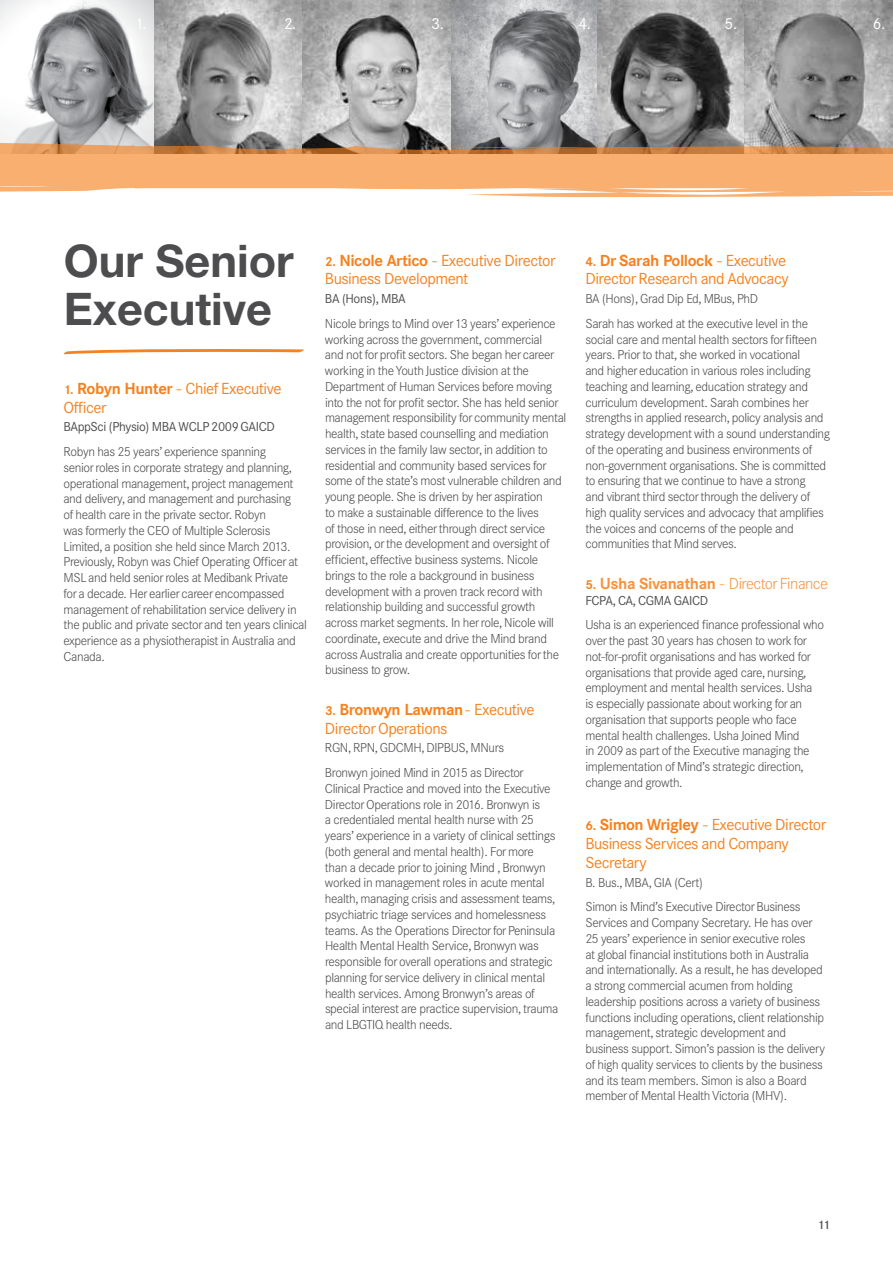
<style>
.page{position:relative;width:893px;height:1263px;background:#fff}
.page>*{position:absolute;margin:0;border:0;box-sizing:border-box;transform-origin:0 0}
.t1{font:700 45px/48px "Helvetica Neue LT Std";color:#4d4d4f}
.t2{font:15.75px/18.8px "Corporate SBQ";letter-spacing:-.03em;color:#f58220}
.t3{font:300 15.75px "Corporate SBQ";letter-spacing:-.03em;color:#f7933d}
.t4{font:15.6px "Corporate SBQ";color:#fff}
.t5{font:300 12.75px/15.8px "Corporate SBQ";letter-spacing:-.03em;color:#4d4d4f}
.t6{font:12.75px "Corporate SBQ";letter-spacing:-.03em;color:#4d4d4f}
.t7{font:500 12px "Corporate SBQ";color:#4d4d4f}
.s1{font-weight:700;font-size:12.75px}
.s2{font-weight:700}
.s3{font-weight:700;font-size:12.75px;color:#f58220}
</style>
<div class="page">
<img style="left:0;top:0;width:893px;height:143px">
<svg style="left:0;top:143px;width:893px;height:54px;background:#e9ad7a"></svg>
<svg style="left:63px;top:349px;width:241px;height:5px"></svg>
<p class="t4" style="left:284px;top:14px;width:14px">2.</p>
<p class="t4" style="left:431px;top:14px;width:14px">3.</p>
<p class="t4" style="left:578px;top:14px;width:14px">4.</p>
<p class="t4" style="left:725px;top:14px;width:14px">5.</p>
<p class="t4" style="left:873px;top:14px;width:14px">6.</p>
<h1 class="t1" style="left:64px;top:236px;width:232px">Our Senior<br>Executive</h1>
<p class="t2" style="left:63px;top:379px;width:220px"><span class="s1">1.</span> <span class="s2">Robyn Hunter</span> - Chief Executive<br>Officer</p>
<p class="t6" style="left:63px;top:419px;width:213px">BAppSci (Physio) MBA WCLP 2009 GAICD</p>
<p class="t5" style="left:63px;top:444px;width:245px">Robyn has 25 years’ experience spanning<br>senior roles in corporate strategy and planning, operational management, project management and delivery, and management and purchasing<br>of health care in the private sector. Robyn<br>was formerly the CEO of Multiple Sclerosis Limited, a position she held since March 2013.<br>Previously, Robyn was Chief Operating Officer at MSL and held senior roles at Medibank Private<br>for a decade. Her earlier career encompassed management of rehabilitation service delivery in the public and private sector and ten years clinical experience as a physiotherapist in Australia and Canada.</p>
<p class="t2" style="left:325px;top:251px;width:232px"><span class="s1">2.</span> <span class="s2">Nicole Artico</span> - Executive Director<br>Business Development</p>
<p class="t6" style="left:325px;top:291px;width:82px">BA (Hons), MBA</p>
<p class="t5" style="left:325px;top:316px;width:243px">Nicole brings to Mind over 13 years’ experience working across the government, commercial<br>and not for profit sectors. She began her career working in the Youth Justice division at the Department of Human Services before moving into the not for profit sector. She has held senior management responsibility for community mental health, state based counselling and mediation services in the family law sector, in addition to residential and community based services for some of the state’s most vulnerable children and young people. She is driven by her aspiration<br>to make a sustainable difference to the lives<br>of those in need, either through direct service provision, or the development and oversight of efficient, effective business systems. Nicole brings to the role a background in business development with a proven track record with relationship building and successful growth across market segments. In her role, Nicole will coordinate, execute and drive the Mind brand across Australia and create opportunities for the business to grow.</p>
<p class="t2" style="left:325px;top:700px;width:211px"><span class="s1">3.</span> <span class="s2">Bronwyn Lawman</span> - Executive<br>Director Operations</p>
<p class="t5" style="left:325px;top:736px;width:200px;line-height:24.8px">RGN, RPN, GDCMH, DIPBUS, MNurs<br>Bronwyn joined Mind in 2015 as Director</p>
<p class="t5" style="left:325px;top:781px;width:235px">Clinical Practice and moved into the Executive Director Operations role in 2016. Bronwyn is<br>a credentialed mental health nurse with 25 years’ experience in a variety of clinical settings (both general and mental health). For more than a decade prior to joining Mind , Bronwyn worked in management roles in acute mental health, managing crisis and assessment teams, psychiatric triage services and homelessness teams. As the Operations Director for Peninsula Health Mental Health Service, Bronwyn was responsible for overall operations and strategic planning for service delivery in clinical mental health services. Among Bronwyn’s areas of special interest are practice supervision, trauma and LBGTIQ health needs.</p>
<p class="t2" style="left:585px;top:251px;width:205px"><span class="s1">4.</span> <span class="s2">Dr Sarah Pollock</span> - Executive<br>Director Research and Advocacy</p>
<p class="t5" style="left:585px;top:286px;width:224px;line-height:24.8px">BA (Hons), Grad Dip Ed, MBus, PhD<br>Sarah has worked at the executive level in the</p>
<p class="t5" style="left:585px;top:331px;width:246px">social care and mental health sectors for fifteen years. Prior to that, she worked in vocational<br>and higher education in various roles including teaching and learning, education strategy and curriculum development. Sarah combines her strengths in applied research, policy analysis and strategy development with a sound understanding of the operating and business environments of non-government organisations. She is committed to ensuring that we continue to have a strong<br>and vibrant third sector through the delivery of high quality services and advocacy that amplifies the voices and concerns of the people and communities that Mind serves.</p>
<p class="t3" style="left:585px;top:574px;width:244px"><span class="s3">5.</span> <span class="s2">Usha Sivanathan</span> - Director Finance</p>
<p class="t6" style="left:585px;top:593px;width:124px">FCPA, CA, CGMA GAICD</p>
<p class="t5" style="left:585px;top:617px;width:240px">Usha is an experienced finance professional who over the past 30 years has chosen to work for not-for-profit organisations and has worked for organisations that provide aged care, nursing, employment and mental health services. Usha<br>is especially passionate about working for an organisation that supports people who face mental health challenges. Usha Joined Mind<br>in 2009 as part of the Executive managing the implementation of Mind’s strategic direction, change and growth.</p>
<p class="t2" style="left:585px;top:816px;width:242px"><span class="s1">6.</span> <span class="s2">Simon Wrigley</span> - Executive Director<br>Business Services and Company<br>Secretary</p>
<p class="t5" style="left:585px;top:870px;width:217px;line-height:24.8px">B. Bus., MBA, GIA (Cert)<br>Simon is Mind’s Executive Director Business</p>
<p class="t5" style="left:585px;top:915px;width:241px">Services and Company Secretary. He has over 25 years’ experience in senior executive roles<br>at global financial institutions both in Australia and internationally. As a result, he has developed a strong commercial acumen from holding leadership positions across a variety of business functions including operations, client relationship management, strategic development and business support. Simon’s passion is the delivery of high quality services to clients by the business and its team members. Simon is also a Board member of Mental Health Victoria (MHV).</p>
<p class="t7" style="left:817px;top:1218px;width:14px">11</p>
</div>
